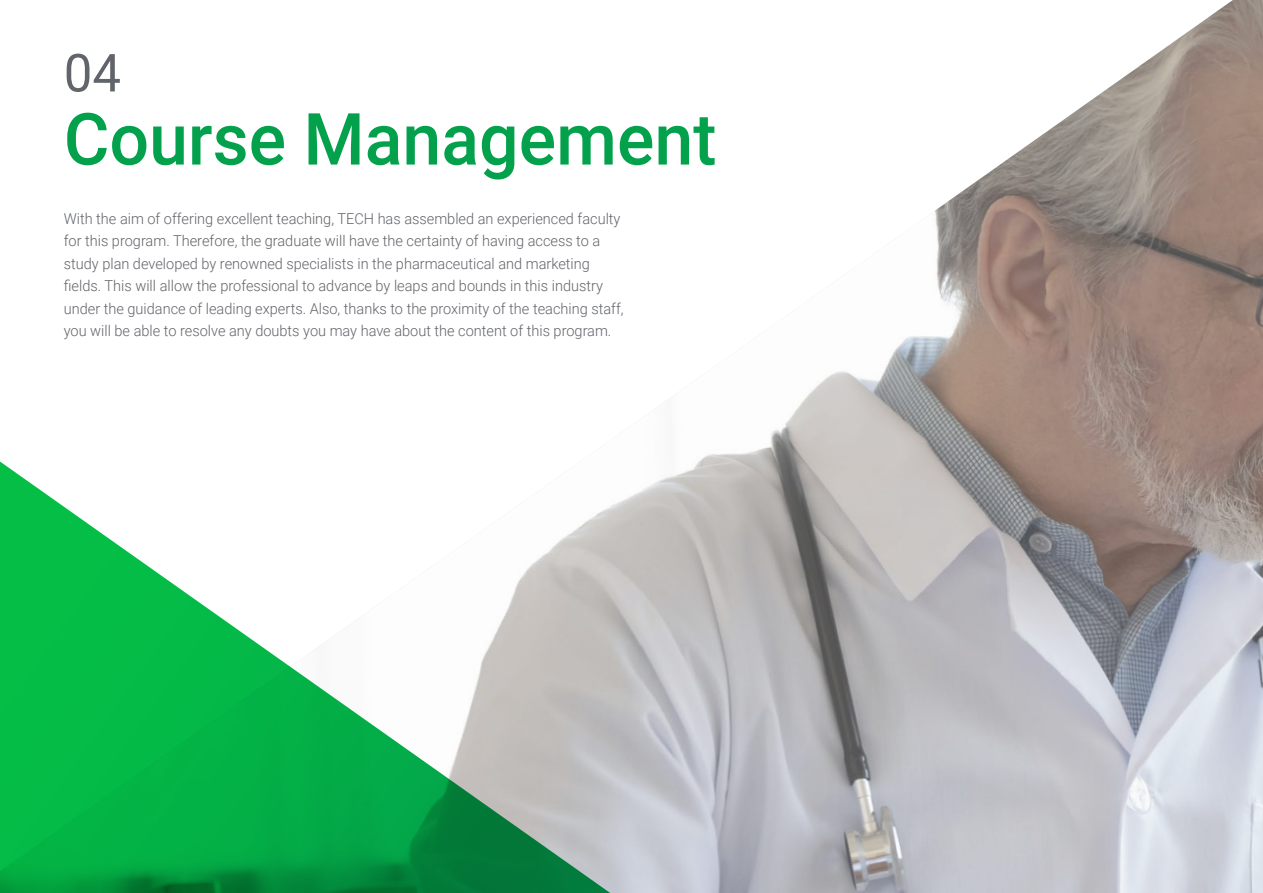
<style>
.page{position:relative;width:1263px;height:893px;background:#fff}
.page>*{position:absolute;margin:0;border:0;box-sizing:border-box;transform-origin:0 0}
.t1{font:500 72px "Roboto";color:#04a14d}
.t2{font:52.5px "Roboto";color:#61646a}
.t3{font:300 15px/22.5px "Roboto";color:#61646a}
</style>
<div class="page">
<img style="left:640px;top:0;width:623px;height:893px">
<svg style="left:0;top:461px;width:640px;height:432px"></svg>
<h2 class="t2" style="left:64px;top:36px;width:59px">04</h2>
<h1 class="t1" style="left:64px;top:89px;width:654px">Course Management</h1>
<p class="t3" style="left:64px;top:207px;width:561px">With the aim of offering excellent teaching, TECH has assembled an experienced faculty for this program. Therefore, the graduate will have the certainty of having access to a study plan developed by renowned specialists in the pharmaceutical and marketing fields. This will allow the professional to advance by leaps and bounds in this industry under the guidance of leading experts. Also, thanks to the proximity of the teaching staff, you will be able to resolve any doubts you may have about the content of this program.</p>
</div>
